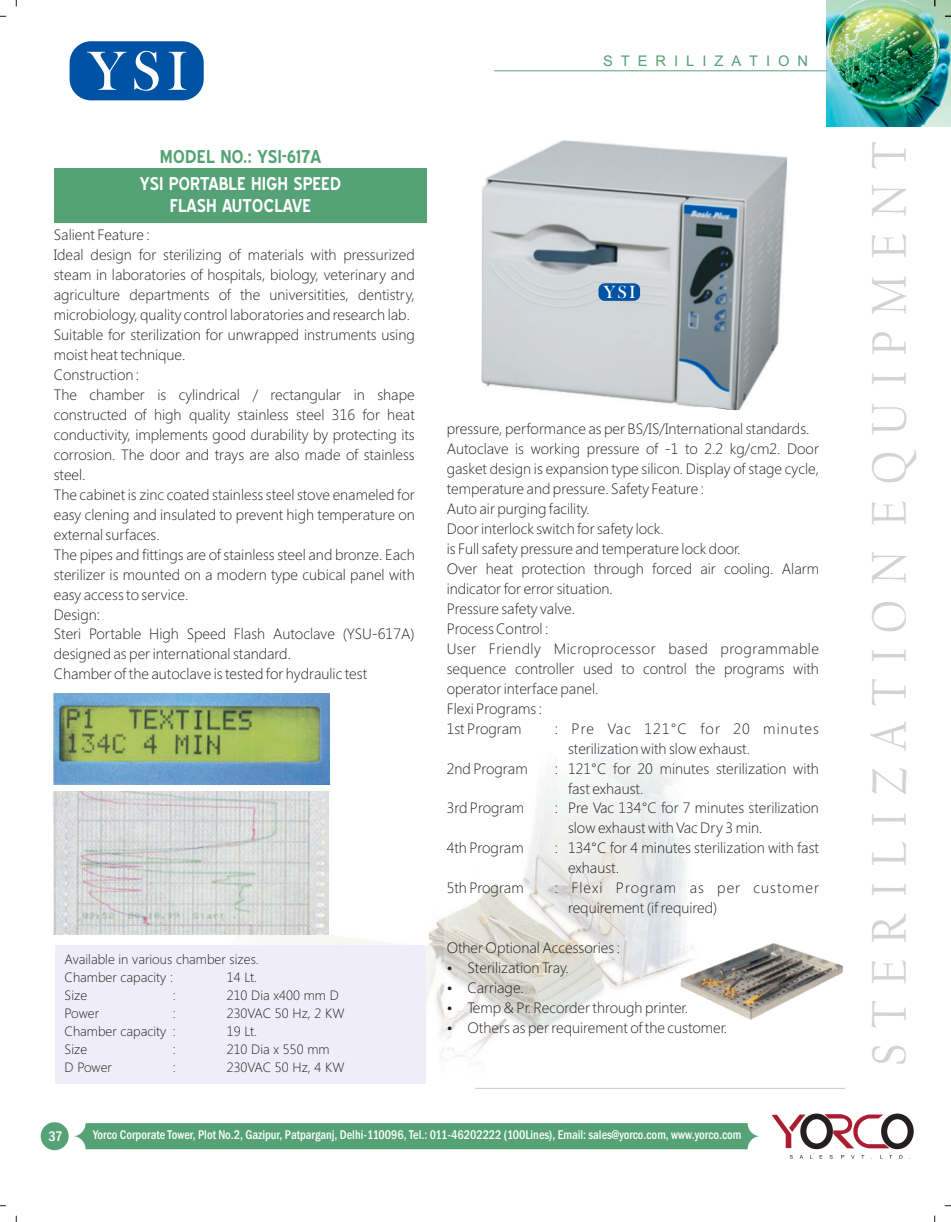
<style>
.page{position:relative;width:951px;height:1222px;background:#fff}
.page>*{position:absolute;margin:0;border:0;box-sizing:border-box;transform-origin:0 0}
.t1{font:57px "Bask Old Face";color:#fff}
.t2{font:50.55px "Californian FB";letter-spacing:.34em;color:#d1d3d4;scale:.9 1}
.t3{font:22.5px "Browallia UPC";letter-spacing:.355em;color:#54a275}
.t4{font:18.3px "Bask Old Face";color:#fff}
.t5{font:700 18px/21.6px "Blue Highway";color:#fff;text-align:center;scale:.96 1}
.t6{font:700 18px "Blue Highway";color:#54a275}
.t7{font:300 15px/20px "Segoe UI";color:#231f20}
.t8{font:300 15px/20px "Segoe UI";letter-spacing:.06em;color:#231f20}
.t9{font:500 condensed 14.4px "Franklin Gothic";color:#fff}
.t10{font:300 13.5px/18px "Segoe UI";color:#231f20}
.t11{font:500 condensed 13.05px "Franklin Gothic";color:#fff;scale:.94 1}
</style>
<div class="page">
<div style="left:73px;top:1123px;width:687px;height:26px;background:#54a275;border-radius:13px"></div>
<div style="left:41px;top:1122px;width:28px;height:28px;background:#54a275;border-radius:50%"></div>
<svg style="left:771px;top:1114px;width:34px;height:34px"></svg>
<div style="left:800px;top:1113px;width:32px;height:36px;border:6px solid #231f20;border-radius:50%"></div>
<svg style="left:824px;top:1114px;width:65px;height:34px"></svg>
<div style="left:881px;top:1113px;width:32px;height:36px;border:6px solid #231f20;border-radius:50%"></div>
<svg style="left:789px;top:1155px;width:114px;height:3px"></svg>
<img style="left:826px;top:0;width:124px;height:126px">
<hr style="left:494px;top:70px;width:333px;height:1px;background:#54a275">
<img style="left:192px;top:703px;width:495px;height:370px">
<img style="left:54px;top:694px;width:275px;height:90px">
<img style="left:54px;top:791px;width:274px;height:144px">
<hr style="left:475px;top:1088px;width:370px;height:1px;background:#c7c4e2">
<img style="left:680px;top:943px;width:162px;height:77px">
<div style="left:55px;top:945px;width:370px;height:138px;background:#efedf7"></div>
<img style="left:481px;top:140px;width:306px;height:271px">
<div style="left:54px;top:168px;width:372px;height:54px;background:#54a275"></div>
<div style="left:70px;top:41px;width:134px;height:59px;background:#0052a4;border:4px solid #0052a4;border-radius:19px"></div>
<div style="left:598px;top:283px;width:42px;height:18px;background:#0052a4;border-radius:6px"></div>
<svg style="left:447px;top:966px;width:4px;height:4px"></svg>
<svg style="left:447px;top:986px;width:4px;height:4px"></svg>
<svg style="left:447px;top:1006px;width:4px;height:4px"></svg>
<svg style="left:447px;top:1026px;width:4px;height:4px"></svg>
<h1 class="t1" style="left:88px;top:51px;width:101px">YSI</h1>
<p class="t6" style="left:160px;top:149px;width:163px">MODEL NO.: YSI-617A</p>
<p class="t5" style="left:140px;top:175px;width:211px">YSI PORTABLE HIGH SPEED<br>FLASH AUTOCLAVE</p>
<p class="t7" style="left:54px;top:226px;width:362px">Salient Feature :<br>Ideal design for sterilizing of materials with pressurized steam in laboratories of hospitals, biology, veterinary and agriculture departments of the universitities, dentistry, microbiology, quality control laboratories and research lab.<br>Suitable for sterilization for unwrapped instruments using moist heat technique.<br>Construction :<br>The chamber is cylindrical / rectangular in shape constructed of high quality stainless steel 316 for heat conductivity, implements good durability by protecting its corrosion. The door and trays are also made of stainless steel.<br>The cabinet is zinc coated stainless steel stove enameled for easy clening and insulated to prevent high temperature on external surfaces.<br>The pipes and fittings are of stainless steel and bronze. Each sterilizer is mounted on a modern type cubical panel with easy access to service.<br>Design:<br>Steri Portable High Speed Flash Autoclave (YSU-617A) designed as per international standard.<br>Chamber of the autoclave is tested for hydraulic test</p>
<p class="t10" style="left:65px;top:951px;width:196px">Available in various chamber sizes.<br>Chamber capacity :</p>
<p class="t10" style="left:227px;top:969px;width:32px">14 Lt.</p>
<p class="t10" style="left:65px;top:987px;width:24px">Size</p>
<p class="t10" style="left:173px;top:987px;width:4px">:</p>
<p class="t10" style="left:227px;top:987px;width:114px">210 Dia x400 mm D</p>
<p class="t10" style="left:65px;top:1005px;width:36px">Power</p>
<p class="t10" style="left:173px;top:1005px;width:4px">:</p>
<p class="t10" style="left:227px;top:1005px;width:119px">230VAC 50 Hz, 2 KW</p>
<p class="t10" style="left:65px;top:1023px;width:112px">Chamber capacity :</p>
<p class="t10" style="left:227px;top:1023px;width:32px">19 Lt.</p>
<p class="t10" style="left:65px;top:1041px;width:24px">Size</p>
<p class="t10" style="left:173px;top:1041px;width:4px">:</p>
<p class="t10" style="left:227px;top:1041px;width:104px">210 Dia x 550 mm</p>
<p class="t10" style="left:65px;top:1059px;width:49px">D Power</p>
<p class="t10" style="left:173px;top:1059px;width:4px">:</p>
<p class="t10" style="left:227px;top:1059px;width:119px">230VAC 50 Hz, 4 KW</p>
<h3 class="t3" style="left:603px;top:47px;width:206px">STERILIZATION</h3>
<p class="t4" style="left:603px;top:285px;width:33px">YSI</p>
<p class="t7" style="left:446px;top:420px;width:374px">pressure, performance as per BS/IS/International standards.<br>Autoclave is working pressure of -1 to 2.2 kg/cm2. Door gasket design is expansion type silicon. Display of stage cycle, temperature and pressure. Safety Feature :<br>Auto air purging facility.<br>Door interlock switch for safety lock.<br>is Full safety pressure and temperature lock door.<br>Over heat protection through forced air cooling. Alarm indicator for error situation.<br>Pressure safety valve.<br>Process Control :<br>User Friendly Microprocessor based programmable sequence controller used to control the programs with operator interface panel.<br>Flexi Programs :<br>1st Program</p>
<p class="t7" style="left:568px;top:720px;width:252px;text-indent:-13px">: Pre Vac 121°C for 20 minutes sterilization with slow exhaust.</p>
<p class="t7" style="left:446px;top:759px;width:82px">2nd Program</p>
<p class="t7" style="left:568px;top:759px;width:252px;text-indent:-13px">: 121°C for 20 minutes sterilization with fast exhaust.</p>
<p class="t7" style="left:446px;top:799px;width:79px">3rd Program</p>
<p class="t7" style="left:568px;top:799px;width:252px;text-indent:-13px">: Pre Vac 134°C for 7 minutes sterilization slow exhaust with Vac Dry 3 min.</p>
<p class="t7" style="left:446px;top:839px;width:78px">4th Program</p>
<p class="t7" style="left:568px;top:839px;width:252px;text-indent:-13px">: 134°C for 4 minutes sterilization with fast exhaust.</p>
<p class="t7" style="left:446px;top:879px;width:78px">5th Program</p>
<p class="t8" style="left:568px;top:879px;width:252px;text-indent:-13px">: Flexi Program as per customer requirement (if required)</p>
<p class="t7" style="left:467px;top:939px;width:261px;text-indent:-21px">Other Optional Accessories :<br>Sterilization Tray.<br>Carriage.<br>Temp &amp; Pr. Recorder through printer.<br>Others as per requirement of the customer.</p>
<p class="t9" style="left:48px;top:1131px;width:16px">37</p>
<p class="t11" style="left:93px;top:1130px;width:691px">Yorco Corporate Tower, Plot No.2, Gazipur, Patparganj, Delhi-110096, Tel.: 011-46202222 (100Lines), Email: sales@yorco.com, www.yorco.com</p>
<h2 class="t2" style="left:868px;top:1066px;width:1029px;rotate:-90deg">STERILIZATION EQUIPMENT</h2>
</div>
